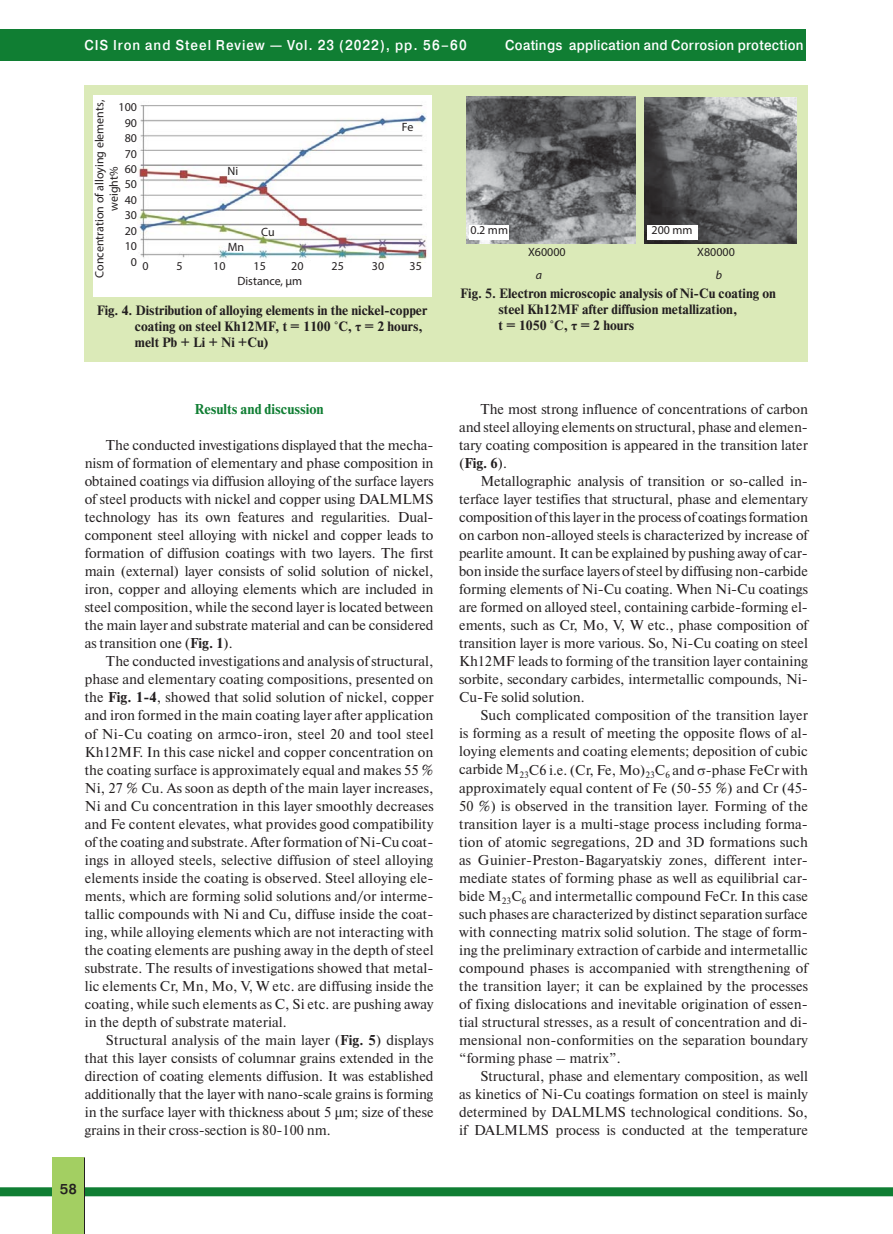
<style>
.page{position:relative;width:893px;height:1234px;background:#fff}
.page>*{position:absolute;margin:0;border:0;box-sizing:border-box;transform-origin:0 0}
.t1{font:14.25px/18px "Newton C";color:#231f20;text-align:justify}
.t2{font:700 14.25px "Pragmatica Light C";letter-spacing:.075em;color:#fff;scale:.9 1}
.t3{font:700 14.25px "Pragmatica Light C";letter-spacing:.02em;color:#fff;scale:.9 1}
.t4{font:700 14.25px "Newton C";color:#107e33}
.t5{font:700 14.25px "Pragmatica Light C";color:#231f20}
.t6{font:700 13.5px/16.2px "Newton C";color:#231f20}
.t7{font:12px/15.5px "Myriad Pro";color:#231f20;text-align:center}
.t8{font:italic 12px "Myriad Pro";color:#231f20}
.s1{font-family:"Times New Roman"}
.s2{font-weight:700}
</style>
<div class="page">
<div style="left:0;top:29px;width:805px;height:32px;background:#107e33"></div>
<div style="left:0;top:1186px;width:893px;height:9px;background:#107e33"></div>
<hr style="left:83px;top:1157px;width:2px;height:76px;background:#231f20">
<div style="left:52px;top:1157px;width:32px;height:76px;background:#a3cf62"></div>
<div style="left:85px;top:85px;width:723px;height:276px;background:#dbeab8"></div>
<img style="left:93px;top:96px;width:338px;height:201px">
<img style="left:467px;top:97px;width:169px;height:147px">
<img style="left:644px;top:97px;width:153px;height:146px">
<div style="left:469px;top:225px;width:40px;height:15px;background:#fff"></div>
<div style="left:647px;top:225px;width:50px;height:15px;background:#fff"></div>
<p class="t2" style="left:84px;top:40px;width:426px">CIS Iron and Steel Review — Vol. 23 (2022), pp. 56–60</p>
<p class="t3" style="left:505px;top:40px;width:333px">Coatings application and Corrosion protection</p>
<p class="t7" style="left:93px;top:277px;width:179px;line-height:14.4px;rotate:-90deg">Concentration of alloying elements, weight%</p>
<p class="t7" style="left:119px;top:100px;width:20px">100<br>90<br>80<br>70<br>60<br>50<br>40<br>30<br>20<br>10</p>
<p class="t7" style="left:402px;top:120px;width:13px">Fe</p>
<p class="t7" style="left:227px;top:164px;width:12px">Ni</p>
<p class="t7" style="left:261px;top:225px;width:15px">Cu</p>
<p class="t7" style="left:228px;top:240px;width:18px">Mn</p>
<p class="t7" style="left:131px;top:257px;width:19px">0 0</p>
<p class="t7" style="left:177px;top:259px;width:8px">5</p>
<p class="t7" style="left:213px;top:259px;width:14px">10</p>
<p class="t7" style="left:253px;top:259px;width:14px">15</p>
<p class="t7" style="left:291px;top:259px;width:14px">20</p>
<p class="t7" style="left:332px;top:259px;width:14px">25</p>
<p class="t7" style="left:372px;top:259px;width:14px">30</p>
<p class="t7" style="left:410px;top:259px;width:14px">35</p>
<p class="t7" style="left:237px;top:273px;width:66px">Distance, μm</p>
<p class="t6" style="left:135px;top:303px;width:294px;text-indent:-38px">Fig. 4. Distribution of alloying elements in the nickel-copper coating on steel Kh12MF, t = 1100 °С, <span class="s1">-</span> = 2 hours, melt Pb + Li + Ni +Сu)</p>
<p class="t7" style="left:471px;top:223px;width:39px">0.2 mm</p>
<p class="t7" style="left:651px;top:223px;width:43px">200 mm</p>
<p class="t7" style="left:528px;top:245px;width:39px">X60000</p>
<p class="t7" style="left:697px;top:245px;width:39px">X80000</p>
<p class="t8" style="left:536px;top:270px;width:8px">a</p>
<p class="t8" style="left:716px;top:270px;width:8px">b</p>
<p class="t6" style="left:498px;top:286px;width:279px;text-indent:-38px">Fig. 5. Electron microscopic analysis of Ni-Cu coating on steel Kh12MF after diffusion metallization,<br>t = 1050 °С, <span class="s1">-</span> = 2 hours</p>
<p class="t4" style="left:194px;top:404px;width:131px">Results and discussion</p>
<p class="t1" style="left:85px;top:437px;width:350px;text-indent:21px">The conducted investigations displayed that the mecha&shy;nism of formation of elementary and phase composition in obtained coatings via diffusion alloying of the surface layers of steel products with nickel and copper using DALMLMS technology has its own features and regularities. Dual&shy;component steel alloying with nickel and copper leads to formation of diffusion coatings with two layers. The first main (external) layer consists of solid solution of nickel, iron, copper and alloying elements which are included in steel composition, while the second layer is located between the main layer and substrate material and can be considered as transition one (<span class="s2">Fig. 1</span>).</p>
<p class="t1" style="left:85px;top:653px;width:350px;text-indent:21px">The conducted investigations and analysis of structural, phase and elementary coating compositions, presented on the <span class="s2">Fig. 1-4</span>, showed that solid solution of nickel, copper and iron formed in the main coating layer after application of Ni-Cu coating on armco-iron, steel 20 and tool steel Kh12MF. In this case nickel and copper concentration on the coating surface is approximately equal and makes 55 % Ni, 27 % Cu. As soon as depth of the main layer increases, Ni and Cu concentration in this layer smoothly decreases and Fe content elevates, what provides good compatibility of the coating and substrate. After formation of Ni-Cu coat&shy;ings in alloyed steels, selective diffusion of steel alloying elements inside the coating is observed. Steel alloying ele&shy;ments, which are forming solid solutions and/or interme&shy;tallic compounds with Ni and Cu, diffuse inside the coat&shy;ing, while alloying elements which are not interacting with the coating elements are pushing away in the depth of steel substrate. The results of investigations showed that metal&shy;lic elements Cr, Mn, Mo, V, W etc. are diffusing inside the coating, while such elements as C, Si etc. are pushing away in the depth of substrate material.</p>
<p class="t1" style="left:85px;top:1031px;width:350px;text-indent:21px">Structural analysis of the main layer (<span class="s2">Fig. 5</span>) displays that this layer consists of columnar grains extended in the direction of coating elements diffusion. It was established additionally that the layer with nano-scale grains is forming in the surface layer with thickness about 5 μm; size of these grains in their cross-section is 80-100 nm.</p>
<p class="t5" style="left:60px;top:1183px;width:19px">58</p>
<p class="t1" style="left:459px;top:401px;width:350px;text-indent:21px">The most strong influence of concentrations of carbon and steel alloying elements on structural, phase and elemen&shy;tary coating composition is appeared in the transition later (<span class="s2">Fig. 6</span>).</p>
<p class="t1" style="left:459px;top:473px;width:350px;text-indent:21px">Metallographic analysis of transition or so-called in&shy;terface layer testifies that structural, phase and elementary composition of this layer in the process of coatings formation on carbon non-alloyed steels is characterized by increase of pearlite amount. It can be explained by pushing away of car&shy;bon inside the surface layers of steel by diffusing non-carbide forming elements of Ni-Cu coating. When Ni-Cu coatings are formed on alloyed steel, containing carbide-forming el&shy;ements, such as Cr, Mo, V, W etc., phase composition of transition layer is more various. So, Ni-Cu coating on steel Kh12MF leads to forming of the transition layer containing sorbite, secondary carbides, intermetallic compounds, Ni-Cu-Fe solid solution.</p>
<p class="t1" style="left:459px;top:707px;width:350px;text-indent:21px">Such complicated composition of the transition layer is forming as a result of meeting the opposite flows of al&shy;loying elements and coating elements; deposition of cubic carbide М<sub>23</sub>С6 i.e. (Сr, Fe, Mo)<sub>23</sub>C<sub>6</sub> and -phase FeCr with approximately equal content of Fe (50-55 %) and Cr (45- 50 %) is observed in the transition layer. Forming of the transition layer is a multi-stage process including forma&shy;tion of atomic segregations, 2D and 3D formations such as Guinier-Preston-Bagaryatskiy zones, different inter&shy;mediate states of forming phase as well as equilibrial car&shy;bide М<sub>23</sub>С<sub>6</sub> and intermetallic compound FeCr. In this case such phases are characterized by distinct separation surface with connecting matrix solid solution. The stage of form&shy;ing the preliminary extraction of carbide and intermetallic compound phases is accompanied with strengthening of the transition layer; it can be explained by the processes of fixing dislocations and inevitable origination of essen&shy;tial structural stresses, as a result of concentration and di&shy;mensional non-conformities on the separation boundary “forming phase – matrix”.</p>
<p class="t1" style="left:459px;top:1067px;width:350px;text-indent:21px">Structural, phase and elementary composition, as well as kinetics of Ni-Cu coatings formation on steel is mainly determined by DALMLMS technological conditions. So, if DALMLMS process is conducted at the temperature</p>
</div>
